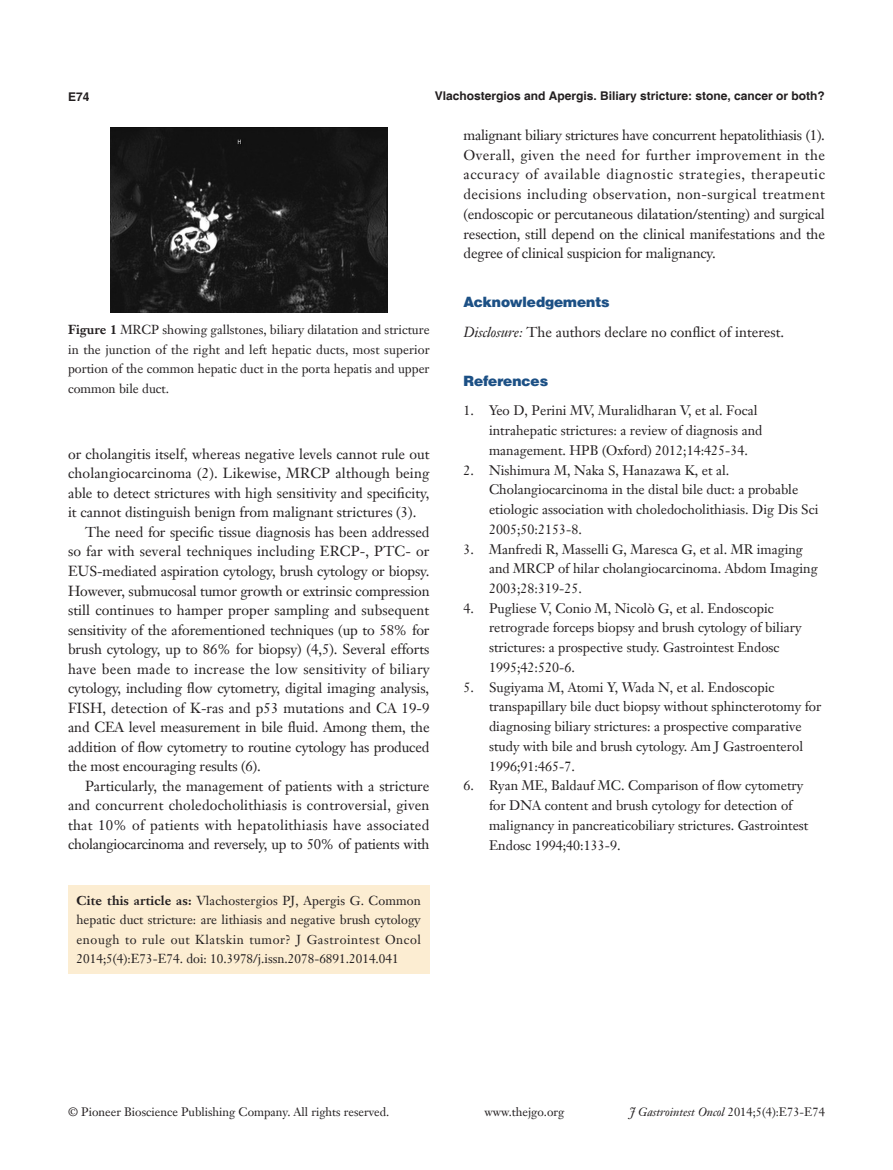
<style>
.page{position:relative;width:893px;height:1170px;background:#fff}
.page>*{position:absolute;margin:0;border:0;box-sizing:border-box;transform-origin:0 0}
.t1{font:14.25px/19.5px "Janson Text LT";letter-spacing:-.01em;color:#231f20;text-align:justify}
.一级标题-6_5{font:900 14.25px "Helvetica";color:#1c5085}
.t2{font:13.5px/19.6px "Janson Text LT";color:#231f20}
.t3{font:12.75px/19.5px "Janson Text LT";color:#231f20;text-align:justify}
.t4{font:12px "Janson Text LT";color:#231f20}
.t5{font:700 12px "Helvetica";color:#231f20}
.t6{font:italic 12px "Janson Text LT";color:#231f20}
.s1{font-weight:700}
.s2{font-style:italic}
.s3{font-style:normal}
</style>
<div class="page">
<img style="left:111px;top:128px;width:276px;height:184px">
<div style="left:68px;top:885px;width:361px;height:88px;background:#fcedd2"></div>
<p class="t5" style="left:68px;top:89px;width:23px">E74</p>
<p class="t5" style="left:435px;top:88px;width:392px">Vlachostergios and Apergis. Biliary stricture: stone, cancer or both?</p>
<p class="t3" style="left:68px;top:320px;width:363px"><span class="s1">Figure 1</span> MRCP showing gallstones, biliary dilatation and stricture in the junction of the right and left hepatic ducts, most superior portion of the common hepatic duct in the porta hepatis and upper common bile duct.</p>
<p class="t1" style="left:68px;top:444px;width:363px">or cholangitis itself, whereas negative levels cannot rule out cholangiocarcinoma (2). Likewise, MRCP although being able to detect strictures with high sensitivity and specificity, it cannot distinguish benign from malignant strictures (3).</p>
<p class="t1" style="left:68px;top:522px;width:363px;text-indent:17px">The need for specific tissue diagnosis has been addressed so far with several techniques including ERCP-, PTC- or EUS-mediated aspiration cytology, brush cytology or biopsy.<br>However, submucosal tumor growth or extrinsic compression still continues to hamper proper sampling and subsequent sensitivity of the aforementioned techniques (up to 58% for brush cytology, up to 86% for biopsy) (4,5). Several efforts have been made to increase the low sensitivity of biliary cytology, including flow cytometry, digital imaging analysis, FISH, detection of K-ras and p53 mutations and CA 19-9 and CEA level measurement in bile fluid. Among them, the addition of flow cytometry to routine cytology has produced the most encouraging results (6).</p>
<p class="t1" style="left:68px;top:775px;width:363px;text-indent:17px">Particularly, the management of patients with a stricture and concurrent choledocholithiasis is controversial, given that 10% of patients with hepatolithiasis have associated cholangiocarcinoma and reversely, up to 50% of patients with</p>
<p class="t3" style="left:77px;top:890px;width:346px"><span class="s1">Cite this article as:</span> Vlachostergios PJ, Apergis G. Common hepatic duct stricture: are lithiasis and negative brush cytology enough to rule out Klatskin tumor? J Gastrointest Oncol 2014;5(4):E73-E74. doi: 10.3978/j.issn.2078-6891.2014.041</p>
<p class="t1" style="left:463px;top:125px;width:363px">malignant biliary strictures have concurrent hepatolithiasis (1).<br>Overall, given the need for further improvement in the accuracy of available diagnostic strategies, therapeutic decisions including observation, non-surgical treatment (endoscopic or percutaneous dilatation/stenting) and surgical resection, still depend on the clinical manifestations and the degree of clinical suspicion for malignancy.</p>
<p class="一级标题-6_5" style="left:463px;top:293px;width:148px">Acknowledgements</p>
<p class="t1" style="left:463px;top:322px;width:322px"><span class="s2">Disclosure:</span> The authors declare no conflict of interest.</p>
<p class="一级标题-6_5" style="left:463px;top:371px;width:86px">References</p>
<p class="t2" style="left:489px;top:401px;width:275px;text-indent:-26px">1. Yeo D, Perini MV, Muralidharan V, et al. Focal intrahepatic strictures: a review of diagnosis and management. HPB (Oxford) 2012;14:425-34.</p>
<p class="t2" style="left:489px;top:460px;width:331px;text-indent:-26px">2. Nishimura M, Naka S, Hanazawa K, et al.<br>Cholangiocarcinoma in the distal bile duct: a probable etiologic association with choledocholithiasis. Dig Dis Sci 2005;50:2153-8.</p>
<p class="t2" style="left:489px;top:539px;width:330px;text-indent:-26px">3. Manfredi R, Masselli G, Maresca G, et al. MR imaging and MRCP of hilar cholangiocarcinoma. Abdom Imaging<br>2003;28:319-25.</p>
<p class="t2" style="left:489px;top:598px;width:314px;text-indent:-26px">4. Pugliese V, Conio M, Nicolò G, et al. Endoscopic retrograde forceps biopsy and brush cytology of biliary strictures: a prospective study. Gastrointest Endosc 1995;42:520-6.</p>
<p class="t2" style="left:489px;top:677px;width:334px;text-indent:-26px">5. Sugiyama M, Atomi Y, Wada N, et al. Endoscopic transpapillary bile duct biopsy without sphincterotomy for diagnosing biliary strictures: a prospective comparative study with bile and brush cytology. Am J Gastroenterol 1996;91:465-7.</p>
<p class="t2" style="left:489px;top:775px;width:321px;text-indent:-26px">6. Ryan ME, Baldauf MC. Comparison of flow cytometry for DNA content and brush cytology for detection of malignancy in pancreaticobiliary strictures. Gastrointest Endosc 1994;40:133-9.</p>
<p class="t4" style="left:68px;top:1104px;width:323px">© Pioneer Bioscience Publishing Company. All rights reserved.</p>
<p class="t4" style="left:484px;top:1104px;width:81px">www.thejgo.org</p>
<p class="t6" style="left:629px;top:1104px;width:197px">J Gastrointest Oncol <span class="s3">2014;5(4):E73-E74</span></p>
</div>
